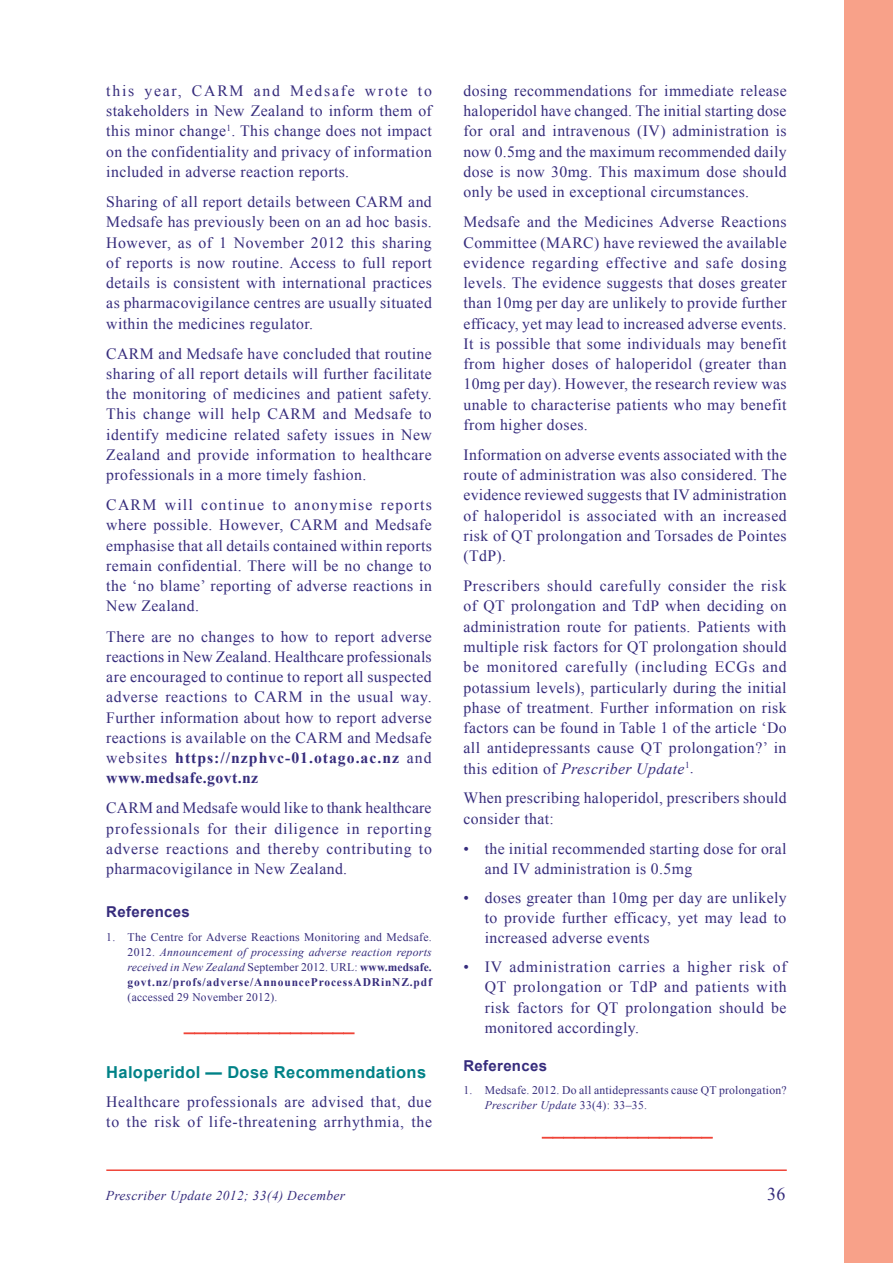
<style>
.page{position:relative;width:893px;height:1263px;background:#fff}
.page>*{position:absolute;margin:0;border:0;box-sizing:border-box;transform-origin:0 0}
.t1{font:18px "Times New Roman";color:#362c7c}
.t2{font:700 16.5px "Arial";letter-spacing:.02em;color:#008287}
.t3{font:15.75px/20.2px "Times New Roman";letter-spacing:.025em;color:#362c7c;text-align:justify}
.t4{font:700 15px "Arial";letter-spacing:.02em;color:#362c7c}
.t5{font:italic 13.5px "Times New Roman";letter-spacing:.025em;color:#362c7c}
.t6{font:11.7px/15px "Times New Roman";letter-spacing:.025em;color:#362c7c;text-align:justify}
.s1{font-weight:700}
.s2{font-style:italic}
</style>
<div class="page">
<hr style="left:106px;top:1169px;width:681px;height:2px;background:#ef4438">
<div style="left:844px;top:0;width:49px;height:1263px;background:#f8a189"></div>
<svg style="left:184px;top:1032px;width:170px;height:2px"></svg>
<svg style="left:542px;top:1137px;width:171px;height:1px"></svg>
<p class="t3" style="left:106px;top:80px;width:327px">this year, CARM and Medsafe wrote to stakeholders in New Zealand to inform them of this minor change<sup>1</sup>. This change does not impact on the confidentiality and privacy of information included in adverse reaction reports.</p>
<p class="t3" style="left:106px;top:191px;width:327px">Sharing of all report details between CARM and Medsafe has previously been on an ad hoc basis.<br>However, as of 1 November 2012 this sharing of reports is now routine. Access to full report details is consistent with international practices as pharmacovigilance centres are usually situated within the medicines regulator.</p>
<p class="t3" style="left:106px;top:343px;width:327px">CARM and Medsafe have concluded that routine sharing of all report details will further facilitate the monitoring of medicines and patient safety.<br>This change will help CARM and Medsafe to identify medicine related safety issues in New Zealand and provide information to healthcare professionals in a more timely fashion.</p>
<p class="t3" style="left:106px;top:494px;width:327px">CARM will continue to anonymise reports where possible. However, CARM and Medsafe emphasise that all details contained within reports remain confidential. There will be no change to the ‘no blame’ reporting of adverse reactions in New Zealand.</p>
<p class="t3" style="left:106px;top:626px;width:327px">There are no changes to how to report adverse reactions in New Zealand. Healthcare professionals are encouraged to continue to report all suspected adverse reactions to CARM in the usual way.<br>Further information about how to report adverse reactions is available on the CARM and Medsafe websites <span class="s1">https://nzphvc-01.otago.ac.nz</span> and <span class="s1">www.medsafe.govt.nz</span></p>
<p class="t3" style="left:106px;top:798px;width:327px">CARM and Medsafe would like to thank healthcare professionals for their diligence in reporting adverse reactions and thereby contributing to pharmacovigilance in New Zealand.</p>
<p class="t4" style="left:106px;top:902px;width:85px">References</p>
<p class="t6" style="left:128px;top:929px;width:306px;text-indent:-21px">1. The Centre for Adverse Reactions Monitoring and Medsafe.<br>2012. <span class="s2">Announcement of processing adverse reaction reports received in New Zealand</span> September 2012. URL: <span class="s1">www.medsafe. govt.nz/profs/adverse/AnnounceProcessADRinNZ.pdf</span></p>
<p class="t6" style="left:128px;top:989px;width:151px">(accessed 29 November 2012).</p>
<p class="t2" style="left:106px;top:1061px;width:321px">Haloperidol — Dose Recommendations</p>
<p class="t3" style="left:106px;top:1091px;width:327px">Healthcare professionals are advised that, due to the risk of life-threatening arrhythmia, the</p>
<p class="t3" style="left:463px;top:80px;width:325px">dosing recommendations for immediate release haloperidol have changed. The initial starting dose for oral and intravenous (IV) administration is now 0.5mg and the maximum recommended daily dose is now 30mg. This maximum dose should only be used in exceptional circumstances.</p>
<p class="t3" style="left:463px;top:212px;width:325px">Medsafe and the Medicines Adverse Reactions Committee (MARC) have reviewed the available evidence regarding effective and safe dosing levels. The evidence suggests that doses greater than 10mg per day are unlikely to provide further efficacy, yet may lead to increased adverse events.<br>It is possible that some individuals may benefit from higher doses of haloperidol (greater than 10mg per day). However, the research review was unable to characterise patients who may benefit from higher doses.</p>
<p class="t3" style="left:463px;top:444px;width:325px">Information on adverse events associated with the route of administration was also considered. The evidence reviewed suggests that IV administration of haloperidol is associated with an increased risk of QT prolongation and Torsades de Pointes (TdP).</p>
<p class="t3" style="left:463px;top:576px;width:325px">Prescribers should carefully consider the risk of QT prolongation and TdP when deciding on administration route for patients. Patients with multiple risk factors for QT prolongation should be monitored carefully (including ECGs and potassium levels), particularly during the initial phase of treatment. Further information on risk factors can be found in Table 1 of the article ‘Do all antidepressants cause QT prolongation?’ in this edition of <span class="s2">Prescriber Update</span><sup>1</sup>.</p>
<p class="t3" style="left:463px;top:788px;width:325px">When prescribing haloperidol, prescribers should consider that:</p>
<p class="t3" style="left:485px;top:838px;width:303px;text-indent:-21px">• the initial recommended starting dose for oral and IV administration is 0.5mg</p>
<p class="t3" style="left:485px;top:887px;width:303px;text-indent:-21px">• doses greater than 10mg per day are unlikely to provide further efficacy, yet may lead to increased adverse events</p>
<p class="t3" style="left:485px;top:956px;width:303px;text-indent:-21px">• IV administration carries a higher risk of QT prolongation or TdP and patients with risk factors for QT prolongation should be monitored accordingly.</p>
<p class="t4" style="left:463px;top:1055px;width:85px">References</p>
<p class="t6" style="left:485px;top:1083px;width:303px;text-indent:-21px">1. Medsafe. 2012. Do all antidepressants cause QT prolongation?<br><span class="s2">Prescriber Update</span> 33(4): 33–35.</p>
<p class="t5" style="left:106px;top:1186px;width:241px">Prescriber Update 2012; 33(4) December</p>
<p class="t1" style="left:767px;top:1182px;width:20px">36</p>
</div>
